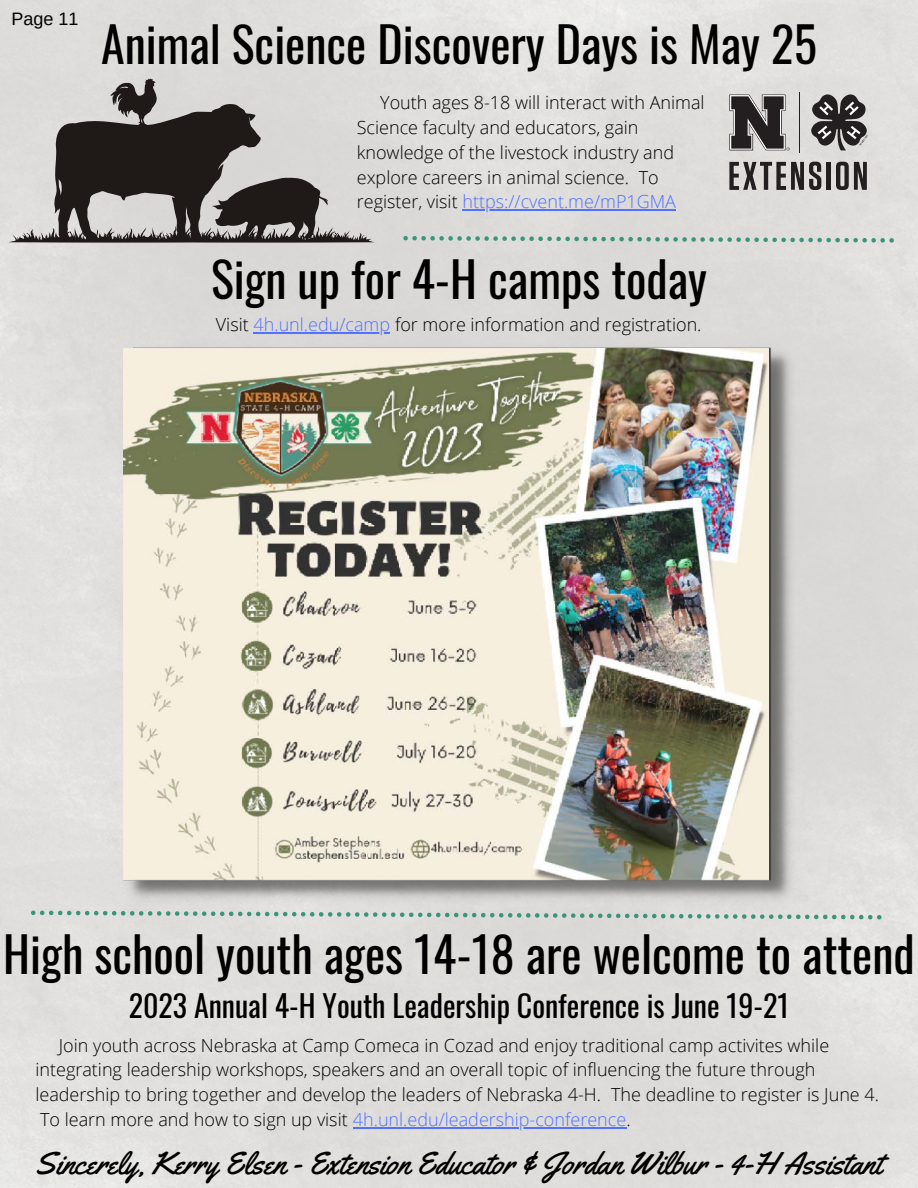
<style>
.page{position:relative;width:918px;height:1188px;background:#dfdedb}
.page>*{position:absolute;margin:0;border:0;box-sizing:border-box;transform-origin:0 0}
.t1{font:48px "Oswald";color:#000}
.t2{font:31.5px "Yellowtail";color:#000}
.t3{font:30px "Oswald";color:#000}
.t4{font:300 18px/24.8px "Open Sans";color:#000}
.t5{font:18px "Arimo";color:#000}
.s1{color:#5271ff}
</style>
<div class="page">
<svg style="left:403px;top:236px;width:491px;height:7px;background:#b2c9c1"></svg>
<svg style="left:8px;top:225px;width:366px;height:18px;background:#9c9997"></svg>
<svg style="left:54px;top:78px;width:274px;height:164px;background:#7c7976"></svg>
<hr style="left:799px;top:92px;width:1px;height:61px;background:#231f20">
<svg style="left:729px;top:162px;width:92px;height:28px;background:#838180"></svg>
<div style="left:826px;top:162px;width:5px;height:28px;background:#231f20"></div>
<svg style="left:836px;top:162px;width:31px;height:28px"></svg>
<svg style="left:811px;top:94px;width:57px;height:56px;background:#716e6e"></svg>
<svg style="left:729px;top:95px;width:61px;height:55px;background:#656262"></svg>
<hr style="left:353px;top:1127px;width:274px;height:1px;background:#5271ff">
<hr style="left:463px;top:210px;width:213px;height:1px;background:#5271ff">
<svg style="left:31px;top:911px;width:851px;height:9px;background:#bdcfc8"></svg>
<img style="left:123px;top:343px;width:672px;height:563px">
<hr style="left:254px;top:333px;width:136px;height:1px;background:#5271ff">
<p class="t5" style="left:11px;top:9px;width:69px">Page 11</p>
<h1 class="t1" style="left:101px;top:6px;width:717px">Animal Science Discovery Days is May 25</h1>
<p class="t4" style="left:357px;top:90px;width:349px;text-indent:23px">Youth ages 8-18 will interact with Animal Science faculty and educators, gain knowledge of the livestock industry and explore careers in animal science. To register, visit <span class="s1">https://cvent.me/mP1GMA</span></p>
<h1 class="t1" style="left:211px;top:242px;width:498px">Sign up for 4-H camps today</h1>
<p class="t4" style="left:216px;top:312px;width:487px">Visit <span class="s1">4h.unl.edu/camp</span> for more information and registration.</p>
<h1 class="t1" style="left:3px;top:916px;width:913px">High school youth ages 14-18 are welcome to attend</h1>
<h3 class="t3" style="left:129px;top:982px;width:662px">2023 Annual 4-H Youth Leadership Conference is June 19-21</h3>
<p class="t4" style="left:36px;top:1032px;width:845px;text-indent:23px">Join youth across Nebraska at Camp Comeca in Cozad and enjoy traditional camp activites while integrating leadership workshops, speakers and an overall topic of influencing the future through leadership to bring together and develop the leaders of Nebraska 4-H. The deadline to register is June 4.<br>To learn more and how to sign up visit <span class="s1">4h.unl.edu/leadership-conference</span>.</p>
<h2 class="t2" style="left:35px;top:1143px;width:848px">Sincerely, Kerry Elsen - Extension Educator &amp; Jordan Wilbur - 4-H Assistant</h2>
</div>
